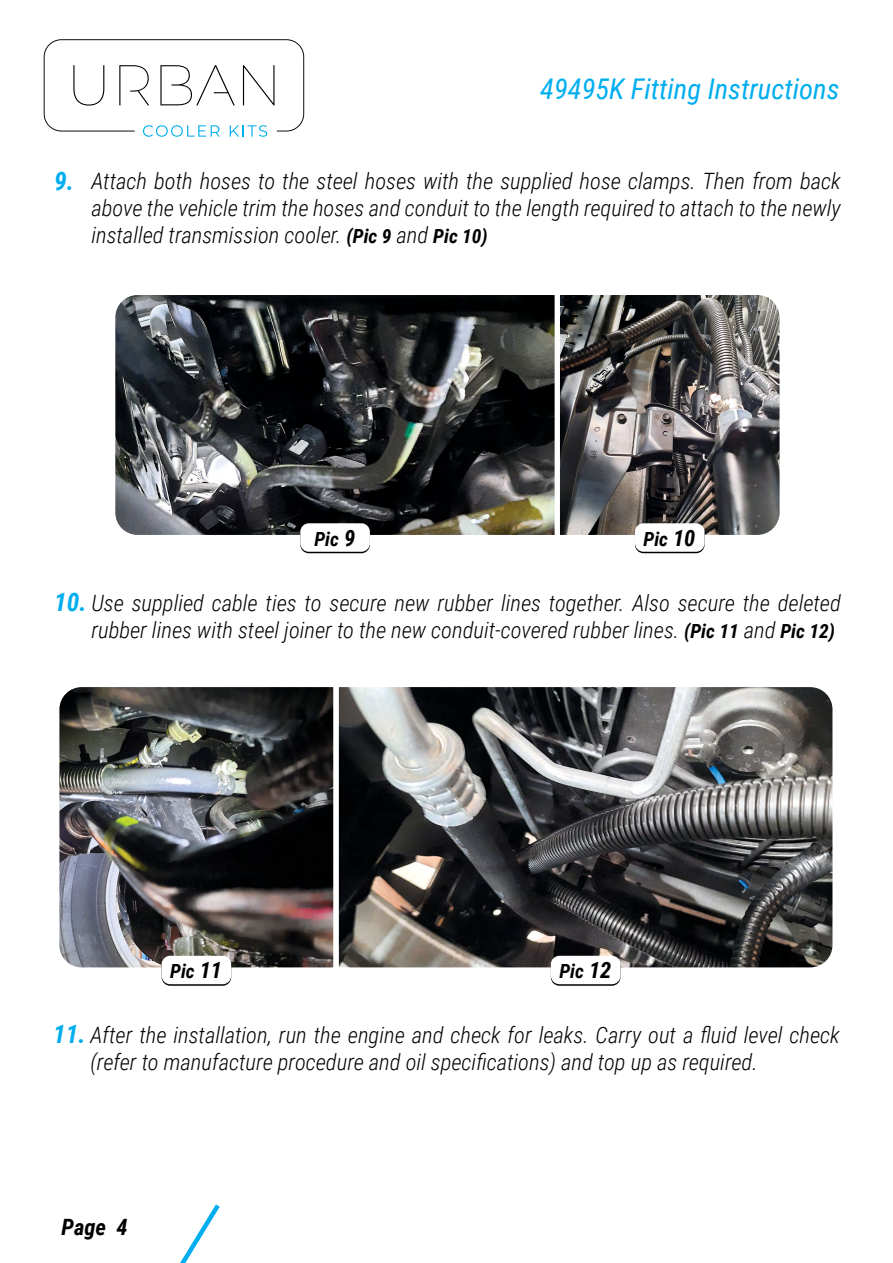
<style>
.page{position:relative;width:893px;height:1263px;background:#fff}
.page>*{position:absolute;margin:0;border:0;box-sizing:border-box;transform-origin:0 0}
.t1{font:italic 28.5px "Roboto Condensed";color:#00aeef}
.t2{font:italic 700 25.5px "Roboto Condensed";color:#00aeef}
.t3{font:italic 300 22.5px/27px "Roboto Condensed";color:#000}
.t4{font:italic 700 22.5px "Roboto Condensed";color:#000}
.t5{font:italic 700 19.5px "Roboto Condensed";color:#000}
.s1{font-weight:700;font-size:19.5px}
.s2{font-size:22.5px}
</style>
<div class="page">
<svg style="left:44px;top:39px;width:260px;height:98px"></svg>
<svg style="left:180px;top:1204px;width:40px;height:59px"></svg>
<svg style="left:115px;top:295px;width:437px;height:240px;background:#3b3d3d"></svg>
<svg style="left:552px;top:295px;width:228px;height:240px;background:#636160"></svg>
<svg style="left:300px;top:525px;width:70px;height:28px"></svg>
<div style="left:300px;top:523px;width:70px;height:29px;background:#fff;border-radius:9px"></div>
<svg style="left:635px;top:525px;width:70px;height:28px"></svg>
<div style="left:635px;top:523px;width:70px;height:29px;background:#fff;border-radius:9px"></div>
<img style="left:59px;top:687px;width:272px;height:288px">
<svg style="left:331px;top:687px;width:502px;height:288px;background:#5e5d5d"></svg>
<svg style="left:162px;top:957px;width:69px;height:29px"></svg>
<div style="left:162px;top:956px;width:69px;height:28px;background:#fff;border-radius:9px"></div>
<svg style="left:551px;top:957px;width:69px;height:29px"></svg>
<div style="left:551px;top:956px;width:69px;height:28px;background:#fff;border-radius:9px"></div>
<p class="t1" style="left:540px;top:69px;width:301px">49495K Fitting Instructions</p>
<p class="t2" style="left:54px;top:163px;width:21px">9.</p>
<p class="t3" style="left:91px;top:167px;width:751px;text-align:justify">Attach both hoses to the steel hoses with the supplied hose clamps. Then from back above the vehicle trim the hoses and conduit to the length required to attach to the newly installed transmission cooler. <span class="s1">(Pic 9</span> and <span class="s1">Pic 10)</span></p>
<p class="t5" style="left:314px;top:525px;width:42px">Pic <span class="s2">9</span></p>
<p class="t5" style="left:643px;top:525px;width:53px">Pic <span class="s2">10</span></p>
<p class="t2" style="left:54px;top:584px;width:34px">10.</p>
<p class="t3" style="left:91px;top:588px;width:751px">Use supplied cable ties to secure new rubber lines together. Also secure the deleted rubber lines with steel joiner to the new conduit-covered rubber lines. <span class="s1">(Pic 11</span> and <span class="s1">Pic 12)</span></p>
<p class="t5" style="left:170px;top:958px;width:53px">Pic <span class="s2">11</span></p>
<p class="t5" style="left:559px;top:958px;width:53px">Pic <span class="s2">12</span></p>
<p class="t2" style="left:53px;top:1016px;width:34px">11.</p>
<p class="t3" style="left:90px;top:1021px;width:751px">After the installation, run the engine and check for leaks. Carry out a fluid level check (refer to manufacture procedure and oil specifications) and top up as required.</p>
<p class="t4" style="left:62px;top:1212px;width:67px">Page 4</p>
</div>
